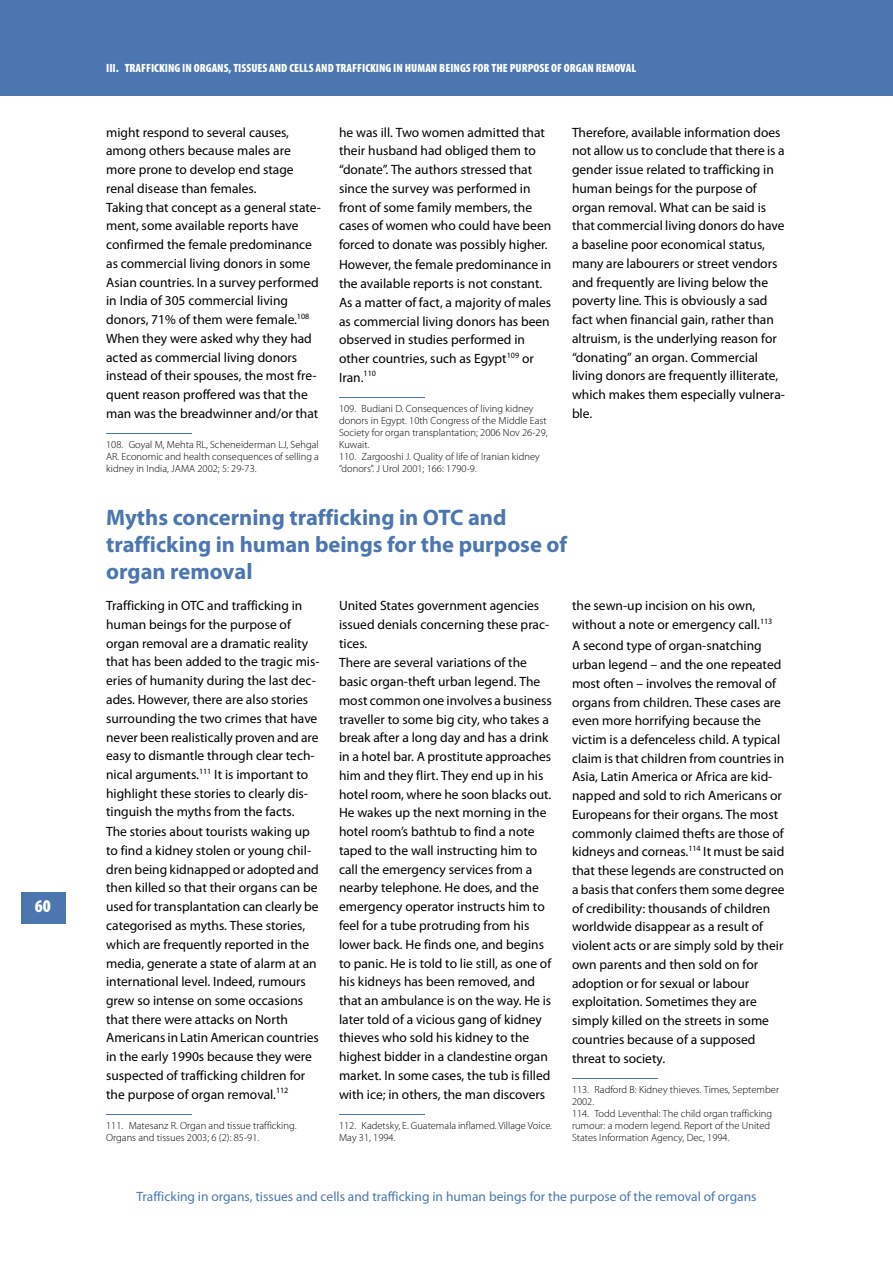
<style>
.page{position:relative;width:893px;height:1263px;background:#fff}
.page>*{position:absolute;margin:0;border:0;box-sizing:border-box;transform-origin:0 0}
.t1{font:700 22.5px/27px "Myriad Pro";color:#4b76b0}
.t2{font:900 condensed 18px "Myriad Pro";color:#fff}
.t3{font:13.5px/18.8px "Myriad Pro";color:#000}
.t4{font:13.5px "Myriad Pro";color:#4b76b0}
.t5{font:900 condensed 12px "Myriad Pro";color:#fff}
.t6{font:300 10.5px/12px "Myriad Pro";letter-spacing:.005em;color:#000}
</style>
<div class="page">
<div style="left:0;top:0;width:892px;height:96px;background:#4b76b0"></div>
<div style="left:21px;top:893px;width:45px;height:30px;background:#4b76b0"></div>
<hr style="left:21px;top:923px;width:45px;height:1px;background:#4b76b0">
<hr style="left:106px;top:433px;width:86px;height:1px;background:#4b76b0">
<hr style="left:339px;top:397px;width:85px;height:1px;background:#4b76b0">
<hr style="left:106px;top:1114px;width:86px;height:1px;background:#4b76b0">
<hr style="left:339px;top:1114px;width:85px;height:1px;background:#4b76b0">
<hr style="left:572px;top:1078px;width:85px;height:1px;background:#4b76b0">
<h2 class="t2" style="left:35px;top:900px;width:18px">60</h2>
<p class="t5" style="left:106px;top:63px;width:531px">III. TRAFFICKING IN ORGANS, TISSUES AND CELLS AND TRAFFICKING IN HUMAN BEINGS FOR THE PURPOSE OF ORGAN REMOVAL</p>
<p class="t3" style="left:106px;top:124px;width:216px">might respond to several causes, among others because males are more prone to develop end stage renal disease than females.<br>Taking that concept as a general state&shy;ment, some available reports have confirmed the female predominance as commercial living donors in some Asian countries. In a survey performed in India of 305 commercial living donors, 71% of them were female.<sup>108<br></sup>When they were asked why they had acted as commercial living donors instead of their spouses, the most fre&shy;quent reason proffered was that the man was the breadwinner and/or that</p>
<p class="t3" style="left:339px;top:124px;width:214px">he was ill. Two women admitted that their husband had obliged them to “donate”. The authors stressed that since the survey was performed in front of some family members, the cases of women who could have been forced to donate was possibly higher.</p>
<p class="t3" style="left:339px;top:257px;width:214px">However, the female predominance in the available reports is not constant.<br>As a matter of fact, a majority of males as commercial living donors has been observed in studies performed in other countries, such as Egypt<sup>109</sup> or<br>Iran.<sup>110</sup></p>
<p class="t6" style="left:339px;top:403px;width:210px">109. Budiani D. Consequences of living kidney donors in Egypt. 10th Congress of the Middle East Society for organ transplantation; 2006 Nov 26-29, Kuwait.<br>110. Zargooshi J. Quality of life of Iranian kidney “donors”. J Urol 2001; 166: 1790-9.</p>
<p class="t6" style="left:106px;top:439px;width:214px;text-align:justify">108. Goyal M, Mehta RL, Scheneiderman LJ, Sehgal AR. Economic and health consequences of selling a kidney in India, JAMA 2002; 5: 29-73.</p>
<p class="t3" style="left:572px;top:124px;width:214px">Therefore, available information does not allow us to conclude that there is a gender issue related to trafficking in human beings for the purpose of organ removal. What can be said is that commercial living donors do have a baseline poor economical status, many are labourers or street vendors and frequently are living below the poverty line. This is obviously a sad fact when financial gain, rather than altruism, is the underlying reason for “donating” an organ. Commercial living donors are frequently illiterate, which makes them especially vulnera&shy;ble.</p>
<h1 class="t1" style="left:106px;top:505px;width:462px">Myths concerning trafficking in OTC and trafficking in human beings for the purpose of organ removal</h1>
<p class="t3" style="left:106px;top:597px;width:215px">Trafficking in OTC and trafficking in human beings for the purpose of organ removal are a dramatic reality that has been added to the tragic mis&shy;eries of humanity during the last dec&shy;ades. However, there are also stories surrounding the two crimes that have never been realistically proven and are easy to dismantle through clear tech&shy;nical arguments.<sup>111</sup> It is important to highlight these stories to clearly dis&shy;tinguish the myths from the facts.<br>The stories about tourists waking up to find a kidney stolen or young chil&shy;dren being kidnapped or adopted and then killed so that their organs can be used for transplantation can clearly be categorised as myths. These stories, which are frequently reported in the media, generate a state of alarm at an international level. Indeed, rumours grew so intense on some occasions that there were attacks on North Americans in Latin American countries in the early 1990s because they were suspected of trafficking children for the purpose of organ removal.<sup>112</sup></p>
<p class="t3" style="left:339px;top:597px;width:214px">United States government agencies issued denials concerning these prac&shy;tices.<br>There are several variations of the basic organ-theft urban legend. The most common one involves a business traveller to some big city, who takes a break after a long day and has a drink in a hotel bar. A prostitute approaches him and they flirt. They end up in his hotel room, where he soon blacks out.<br>He wakes up the next morning in the hotel room’s bathtub to find a note taped to the wall instructing him to call the emergency services from a nearby telephone. He does, and the emergency operator instructs him to feel for a tube protruding from his lower back. He finds one, and begins to panic. He is told to lie still, as one of his kidneys has been removed, and that an ambulance is on the way. He is later told of a vicious gang of kidney thieves who sold his kidney to the highest bidder in a clandestine organ market. In some cases, the tub is filled with ice; in others, the man discovers</p>
<p class="t3" style="left:572px;top:597px;width:202px">the sewn-up incision on his own, without a note or emergency call.<sup>113</sup></p>
<p class="t3" style="left:572px;top:637px;width:214px">A second type of organ-snatching urban legend – and the one repeated most often – involves the removal of organs from children. These cases are even more horrifying because the victim is a defenceless child. A typical claim is that children from countries in Asia, Latin America or Africa are kid&shy;napped and sold to rich Americans or Europeans for their organs. The most commonly claimed thefts are those of kidneys and corneas.<sup>114</sup> It must be said that these legends are constructed on a basis that confers them some degree of credibility: thousands of children worldwide disappear as a result of violent acts or are simply sold by their own parents and then sold on for adoption or for sexual or labour exploitation. Sometimes they are simply killed on the streets in some countries because of a supposed threat to society.</p>
<p class="t6" style="left:572px;top:1084px;width:208px">113. Radford B: Kidney thieves. Times, September 2002.<br>114. Todd Leventhal: The child organ trafficking rumour: a modern legend. Report of the United States Information Agency, Dec, 1994.</p>
<p class="t6" style="left:106px;top:1120px;width:192px">111. Matesanz R. Organ and tissue trafficking.<br>Organs and tissues 2003; 6 (2): 85-91.</p>
<p class="t6" style="left:339px;top:1120px;width:214px">112. Kadetsky, E. Guatemala inflamed. Village Voice.<br>May 31, 1994.</p>
<p class="t4" style="left:136px;top:1192px;width:621px">Trafficking in organs, tissues and cells and trafficking in human beings for the purpose of the removal of organs</p>
</div>
